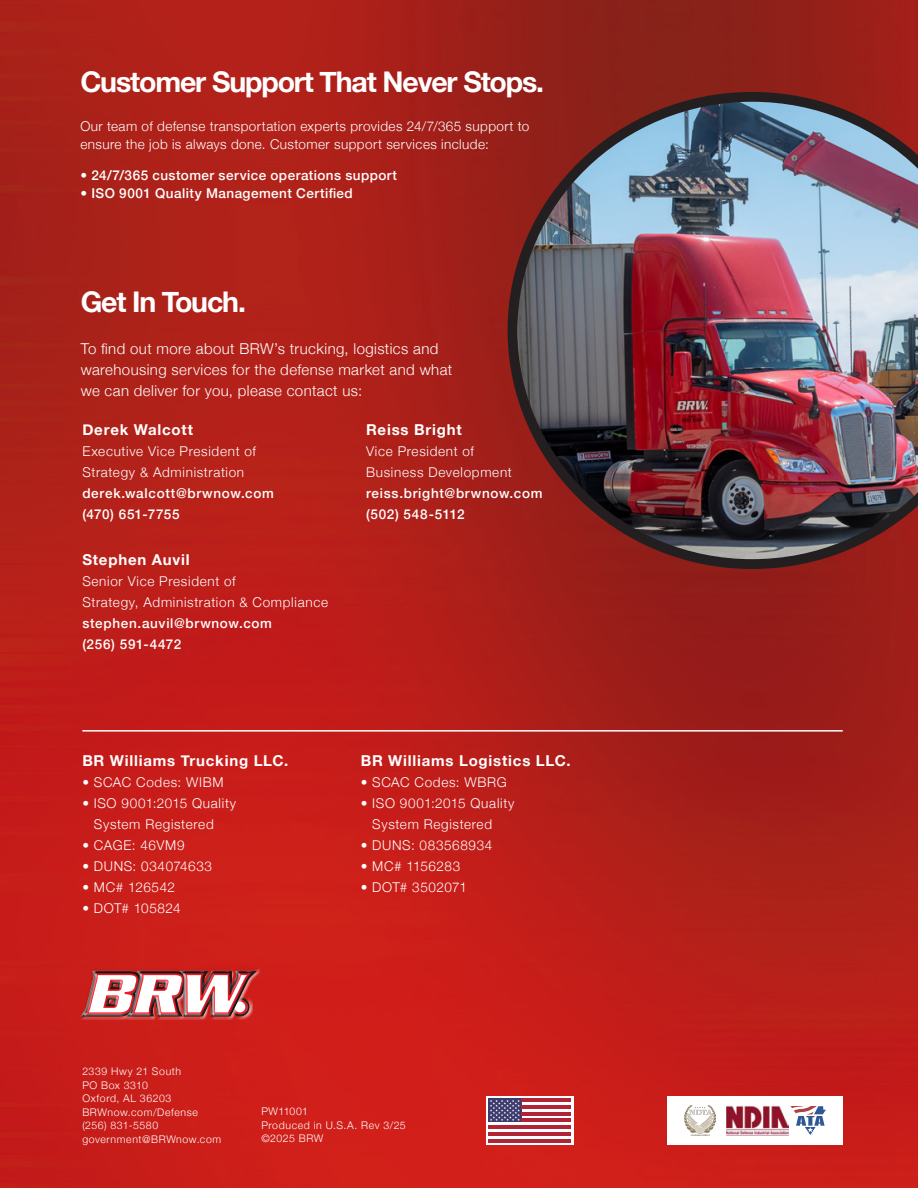
<style>
.page{position:relative;width:918px;height:1188px;background:#fff}
.page>*{position:absolute;margin:0;border:0;box-sizing:border-box;transform-origin:0 0}
.t1{font:700 28.5px "Helvetica Neue";letter-spacing:-.04em;color:#fff}
.t2{font:300 15px/21px "Helvetica Neue";letter-spacing:.025em;color:#fff}
.t3{font:700 15px "Helvetica Neue";letter-spacing:.055em;color:#fff}
.t4{font:300 13.5px/21px "Helvetica Neue";letter-spacing:.045em;color:#fff}
.t5{font:500 13.5px "Helvetica Neue";letter-spacing:.045em;color:#fff}
.t6{font:300 10.5px "Helvetica Neue";letter-spacing:.06em;color:#fff}
.t7{font:300 10.5px "Helvetica Neue";letter-spacing:.025em;color:#fff}
.s1{font-weight:300}
</style>
<div class="page">
<img style="left:0;top:0;width:918px;height:1188px">
<hr style="left:82px;top:730px;width:761px;height:2px;background:#fff">
<svg style="left:486px;top:1096px;width:87px;height:49px"></svg>
<div style="left:488px;top:1099px;width:83px;height:43px;background:#fff"></div>
<div style="left:488px;top:1099px;width:33px;height:23px;background:#3d3b6e"></div>
<hr style="left:521px;top:1099px;width:50px;height:3px;background:#b02436">
<hr style="left:521px;top:1105px;width:50px;height:4px;background:#b02436">
<hr style="left:521px;top:1112px;width:50px;height:3px;background:#b02436">
<hr style="left:521px;top:1119px;width:50px;height:3px;background:#b02436">
<hr style="left:488px;top:1126px;width:83px;height:3px;background:#b02436">
<hr style="left:488px;top:1132px;width:83px;height:4px;background:#b02436">
<hr style="left:488px;top:1139px;width:83px;height:3px;background:#b02436">
<svg style="left:490px;top:1100px;width:30px;height:21px"></svg>
<img style="left:508px;top:92px;width:410px;height:477px">
<div style="left:668px;top:1096px;width:175px;height:49px;background:#fff"></div>
<img style="left:726px;top:1106px;width:62px;height:29px">
<img style="left:685px;top:1105px;width:31px;height:31px">
<svg style="left:791px;top:1106px;width:35px;height:29px"></svg>
<div style="left:77px;top:967px;width:62px;height:53px;background:#c91d19"></div>
<div style="left:81px;top:971px;width:63px;height:49px;background:#231f20;opacity:.75"></div>
<div style="left:123px;top:967px;width:61px;height:53px;background:#ca1e19"></div>
<div style="left:127px;top:971px;width:62px;height:49px;background:#231f20;opacity:.75"></div>
<div style="left:184px;top:969px;width:76px;height:51px;background:#231f20;opacity:.75"></div>
<svg style="left:80px;top:971px;width:178px;height:46px;background:#cd8e8e"></svg>
<svg style="left:182px;top:366px;width:72px;height:649px;background:#c11f1a"></svg>
<div style="left:183px;top:972px;width:70px;height:44px;background:#231f20;opacity:.75"></div>
<p class="t1" style="left:80px;top:59px;width:465px">Customer Support That Never Stops.</p>
<p class="t4" style="left:80px;top:116px;width:451px;line-height:18px">Our team of defense transportation experts provides 24/7/365 support to ensure the job is always done. Customer support services include:</p>
<p class="t5" style="left:80px;top:165px;width:318px"><span class="s1">•</span> 24/7/365 customer service operations support</p>
<p class="t5" style="left:80px;top:183px;width:274px">• ISO 9001 Quality Management Certified</p>
<p class="t1" style="left:81px;top:279px;width:167px">Get In Touch.</p>
<p class="t2" style="left:81px;top:337px;width:373px">To find out more about BRW’s trucking, logistics and warehousing services for the defense market and what we can deliver for you, please contact us:</p>
<p class="t3" style="left:82px;top:418px;width:112px">Derek Walcott</p>
<p class="t4" style="left:82px;top:439px;width:175px">Executive Vice President of<br>Strategy &amp; Administration</p>
<p class="t5" style="left:82px;top:482px;width:193px">derek.walcott@brwnow.com</p>
<p class="t5" style="left:82px;top:503px;width:99px">(470) 651-7755</p>
<p class="t3" style="left:82px;top:548px;width:109px">Stephen Auvil</p>
<p class="t4" style="left:82px;top:569px;width:247px">Senior Vice President of<br>Strategy, Administration &amp; Compliance</p>
<p class="t5" style="left:82px;top:612px;width:191px">stephen.auvil@brwnow.com</p>
<p class="t5" style="left:82px;top:633px;width:101px">(256) 591-4472</p>
<p class="t3" style="left:366px;top:418px;width:97px">Reiss Bright</p>
<p class="t4" style="left:366px;top:439px;width:147px">Vice President of<br>Business Development</p>
<p class="t5" style="left:366px;top:482px;width:178px">reiss.bright@brwnow.com</p>
<p class="t5" style="left:366px;top:503px;width:100px">(502) 548-5112</p>
<p class="t3" style="left:82px;top:749px;width:208px">BR Williams Trucking LLC.</p>
<p class="t4" style="left:82px;top:770px;width:143px">• SCAC Codes: WIBM</p>
<p class="t4" style="left:94px;top:791px;width:144px;text-indent:-12px">• ISO 9001:2015 Quality<br>System Registered</p>
<p class="t4" style="left:82px;top:833px;width:104px">• CAGE: 46VM9</p>
<p class="t4" style="left:82px;top:854px;width:131px">• DUNS: 034074633</p>
<p class="t4" style="left:82px;top:875px;width:94px">• MC# 126542</p>
<p class="t4" style="left:82px;top:896px;width:100px">• DOT# 105824</p>
<p class="t3" style="left:361px;top:749px;width:211px">BR Williams Logistics LLC.</p>
<p class="t4" style="left:361px;top:770px;width:148px">• SCAC Codes: WBRG</p>
<p class="t4" style="left:372px;top:791px;width:144px;text-indent:-12px">• ISO 9001:2015 Quality<br>System Registered</p>
<p class="t4" style="left:361px;top:833px;width:133px">• DUNS: 083568934</p>
<p class="t4" style="left:361px;top:854px;width:101px">• MC# 1156283</p>
<p class="t4" style="left:361px;top:875px;width:108px">• DOT# 3502071</p>
<p class="t6" style="left:82px;top:1063px;width:100px">2339 Hwy 21 South</p>
<p class="t6" style="left:82px;top:1077px;width:67px">PO Box 3310</p>
<p class="t6" style="left:82px;top:1090px;width:90px">Oxford, AL 36203</p>
<p class="t6" style="left:82px;top:1104px;width:117px">BRWnow.com/Defense</p>
<p class="t6" style="left:82px;top:1117px;width:77px">(256) 831-5580</p>
<p class="t6" style="left:82px;top:1131px;width:140px">government@BRWnow.com</p>
<p class="t7" style="left:261px;top:1103px;width:48px">PW11001</p>
<p class="t6" style="left:261px;top:1117px;width:146px">Produced in U.S.A. Rev 3/25</p>
<p class="t6" style="left:261px;top:1130px;width:64px">©2025 BRW</p>
</div>
